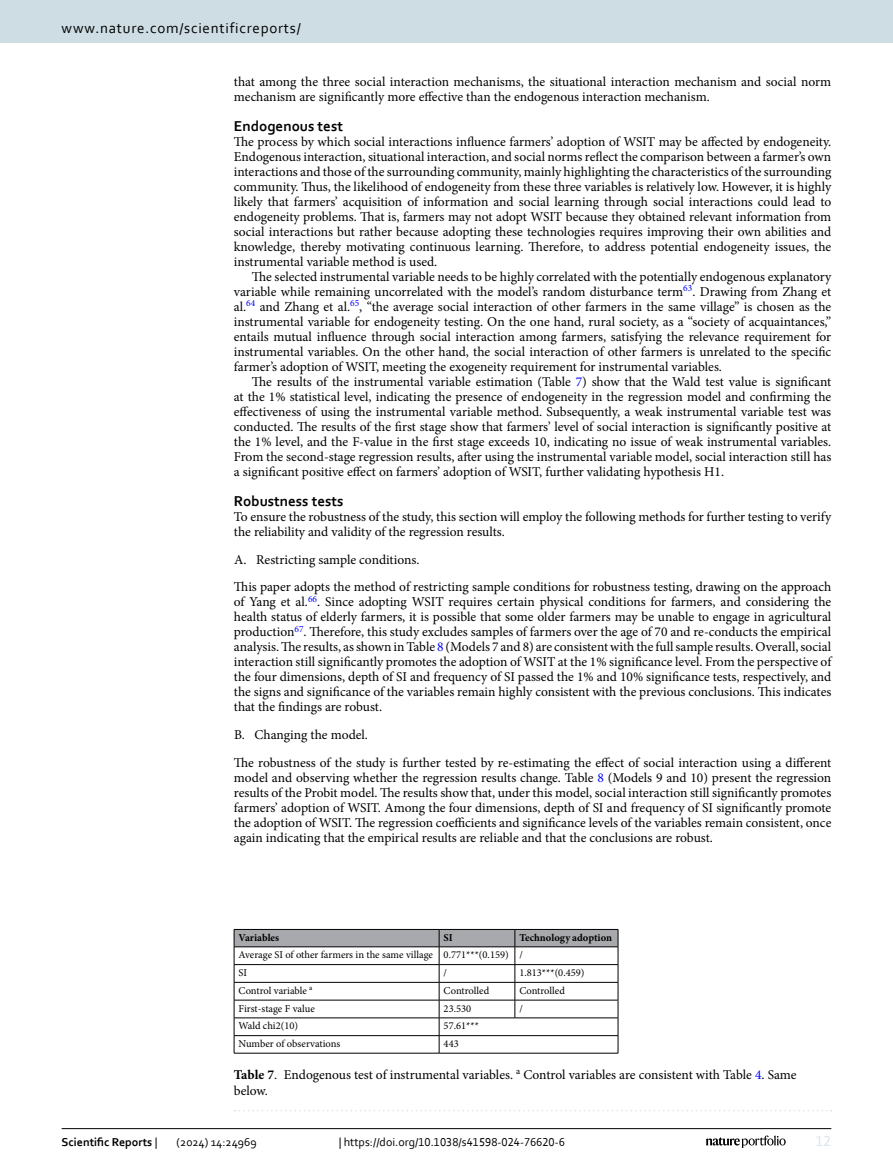
<style>
.page{position:relative;width:893px;height:1174px;background:#fff}
.page>*{position:absolute;margin:0;border:0;box-sizing:border-box;transform-origin:0 0}
.t1{font:15px "Corbel";letter-spacing:.05em;color:#000}
.Head_2{font:700 15px "Corbel";color:#000}
.t2{font:15px "Corbel";color:#d9e4eb}
.Body_Text{font:13.5px/15px "Minion Pro";letter-spacing:-.005em;color:#000;text-align:justify}
.Body_Text_Indent{font:13.5px/15px "Minion Pro";color:#000;text-align:justify}
.Table_Caption{font:13.5px/16.5px "Minion Pro";letter-spacing:-.005em;color:#000}
.Ordered_L1_1_3{font:13.5px "Minion Pro";color:#000}
.Ordered_L1_1_2{font:13.5px "Minion Pro";letter-spacing:-.005em;color:#000}
.t3{font:12px "Corbel";color:#000}
.t4{font:700 12px "Corbel";color:#000}
.Table_Body{font:10.5px "Minion Pro";color:#000}
.Table_Head{font:700 10.5px "Minion Pro";color:#000}
.s1{color:#00f}
.s2{font-weight:700}
.s3{font-weight:400}
</style>
<div class="page">
<svg style="left:234px;top:929px;width:385px;height:124px"></svg>
<hr style="left:515px;top:1035px;width:103px;height:1px;background:#000">
<hr style="left:439px;top:1053px;width:76px;height:1px;background:#000">
<hr style="left:515px;top:1053px;width:103px;height:1px;background:#000">
<hr style="left:234px;top:1053px;width:205px;height:1px;background:#000">
<svg style="left:235px;top:1110px;width:597px;height:1px"></svg>
<hr style="left:62px;top:1128px;width:769px;height:1px;background:#000">
<svg style="left:706px;top:1135px;width:80px;height:12px"></svg>
<div style="left:0;top:0;width:893px;height:43px;background:#cedde4"></div>
<p class="t1" style="left:62px;top:18px;width:241px">www.nature.com/scientificreports/</p>
<p class="Body_Text_Indent" style="left:234px;top:74px;width:599px">that among the three social interaction mechanisms, the situational interaction mechanism and social norm mechanism are significantly more effective than the endogenous interaction mechanism.</p>
<p class="Head_2" style="left:234px;top:116px;width:111px">Endogenous test</p>
<p class="Body_Text" style="left:234px;top:134px;width:599px">The process by which social interactions influence farmers’ adoption of WSIT may be affected by endogeneity.<br>Endogenous interaction, situational interaction, and social norms reflect the comparison between a farmer’s own interactions and those of the surrounding community, mainly highlighting the characteristics of the surrounding community. Thus, the likelihood of endogeneity from these three variables is relatively low. However, it is highly likely that farmers’ acquisition of information and social learning through social interactions could lead to endogeneity problems. That is, farmers may not adopt WSIT because they obtained relevant information from social interactions but rather because adopting these technologies requires improving their own abilities and knowledge, thereby motivating continuous learning. Therefore, to address potential endogeneity issues, the instrumental variable method is used.</p>
<p class="Body_Text_Indent" style="left:234px;top:269px;width:599px;text-indent:18px">The selected instrumental variable needs to be highly correlated with the potentially endogenous explanatory variable while remaining uncorrelated with the model’s random disturbance term<sup>63</sup>. Drawing from Zhang et al.<sup>64</sup> and Zhang et al.<sup>65</sup>, “the average social interaction of other farmers in the same village” is chosen as the instrumental variable for endogeneity testing. On the one hand, rural society, as a “society of acquaintances,” entails mutual influence through social interaction among farmers, satisfying the relevance requirement for instrumental variables. On the other hand, the social interaction of other farmers is unrelated to the specific farmer’s adoption of WSIT, meeting the exogeneity requirement for instrumental variables.</p>
<p class="Body_Text_Indent" style="left:234px;top:374px;width:599px;text-indent:18px">The results of the instrumental variable estimation (Table <span class="s1">7</span>) show that the Wald test value is significant at the 1% statistical level, indicating the presence of endogeneity in the regression model and confirming the effectiveness of using the instrumental variable method. Subsequently, a weak instrumental variable test was conducted. The results of the first stage show that farmers’ level of social interaction is significantly positive at the 1% level, and the F-value in the first stage exceeds 10, indicating no issue of weak instrumental variables.<br>From the second-stage regression results, after using the instrumental variable model, social interaction still has a significant positive effect on farmers’ adoption of WSIT, further validating hypothesis H1.</p>
<p class="Head_2" style="left:234px;top:491px;width:111px">Robustness tests</p>
<p class="Body_Text" style="left:234px;top:509px;width:599px">To ensure the robustness of the study, this section will employ the following methods for further testing to verify the reliability and validity of the regression results.</p>
<p class="Ordered_L1_1_3" style="left:234px;top:550px;width:187px">A. Restricting sample conditions.</p>
<p class="Body_Text" style="left:234px;top:579px;width:599px">This paper adopts the method of restricting sample conditions for robustness testing, drawing on the approach of Yang et al.<sup>66</sup>. Since adopting WSIT requires certain physical conditions for farmers, and considering the health status of elderly farmers, it is possible that some older farmers may be unable to engage in agricultural production<sup>67</sup>. Therefore, this study excludes samples of farmers over the age of 70 and re-conducts the empirical analysis. The results, as shown in Table <span class="s1">8</span> (Models 7 and 8) are consistent with the full sample results. Overall, social interaction still significantly promotes the adoption of WSIT at the 1% significance level. From the perspective of the four dimensions, depth of SI and frequency of SI passed the 1% and 10% significance tests, respectively, and the signs and significance of the variables remain highly consistent with the previous conclusions. This indicates that the findings are robust.</p>
<p class="Ordered_L1_1_2" style="left:234px;top:725px;width:135px">B. Changing the model.</p>
<p class="Body_Text" style="left:234px;top:755px;width:599px">The robustness of the study is further tested by re-estimating the effect of social interaction using a different model and observing whether the regression results change. Table <span class="s1">8</span> (Models 9 and 10) present the regression results of the Probit model. The results show that, under this model, social interaction still significantly promotes farmers’ adoption of WSIT. Among the four dimensions, depth of SI and frequency of SI significantly promote the adoption of WSIT. The regression coefficients and significance levels of the variables remain consistent, once again indicating that the empirical results are reliable and that the conclusions are robust.</p>
<p class="Table_Head" style="left:239px;top:930px;width:42px">Variables</p>
<p class="Table_Head" style="left:444px;top:930px;width:11px">SI</p>
<p class="Table_Head" style="left:519px;top:930px;width:94px">Technology adoption</p>
<p class="Table_Body" style="left:239px;top:948px;width:196px">Average SI of other farmers in the same village</p>
<p class="Table_Body" style="left:444px;top:948px;width:67px">0.771***(0.159)</p>
<p class="Table_Body" style="left:519px;top:948px;width:5px">/</p>
<p class="Table_Body" style="left:239px;top:965px;width:10px">SI</p>
<p class="Table_Body" style="left:444px;top:965px;width:5px">/</p>
<p class="Table_Body" style="left:519px;top:965px;width:67px">1.813***(0.459)</p>
<p class="Table_Body" style="left:239px;top:983px;width:75px">Control variable <sup>a</sup></p>
<p class="Table_Body" style="left:444px;top:983px;width:47px">Controlled</p>
<p class="Table_Body" style="left:519px;top:983px;width:47px">Controlled</p>
<p class="Table_Body" style="left:239px;top:1001px;width:78px">First-stage F value</p>
<p class="Table_Body" style="left:444px;top:1001px;width:29px">23.530</p>
<p class="Table_Body" style="left:519px;top:1001px;width:5px">/</p>
<p class="Table_Body" style="left:239px;top:1019px;width:61px">Wald chi2(10)</p>
<p class="Table_Body" style="left:444px;top:1019px;width:37px">57.61***</p>
<p class="Table_Body" style="left:239px;top:1036px;width:103px">Number of observations</p>
<p class="Table_Body" style="left:444px;top:1036px;width:17px">443</p>
<p class="Table_Caption" style="left:234px;top:1066px;width:564px"><span class="s2">Table 7</span>. Endogenous test of instrumental variables. <sup>a</sup> Control variables are consistent with Table <span class="s1">4</span>. Same below.</p>
<p class="t4" style="left:62px;top:1134px;width:97px">Scientific Reports <span class="s3">|</span></p>
<p class="t3" style="left:177px;top:1134px;width:82px">(2024) 14:24969</p>
<p class="t3" style="left:339px;top:1134px;width:228px">| https://doi.org/10.1038/s41598-024-76620-6</p>
<p class="t2" style="left:816px;top:1132px;width:17px">12</p>
</div>
